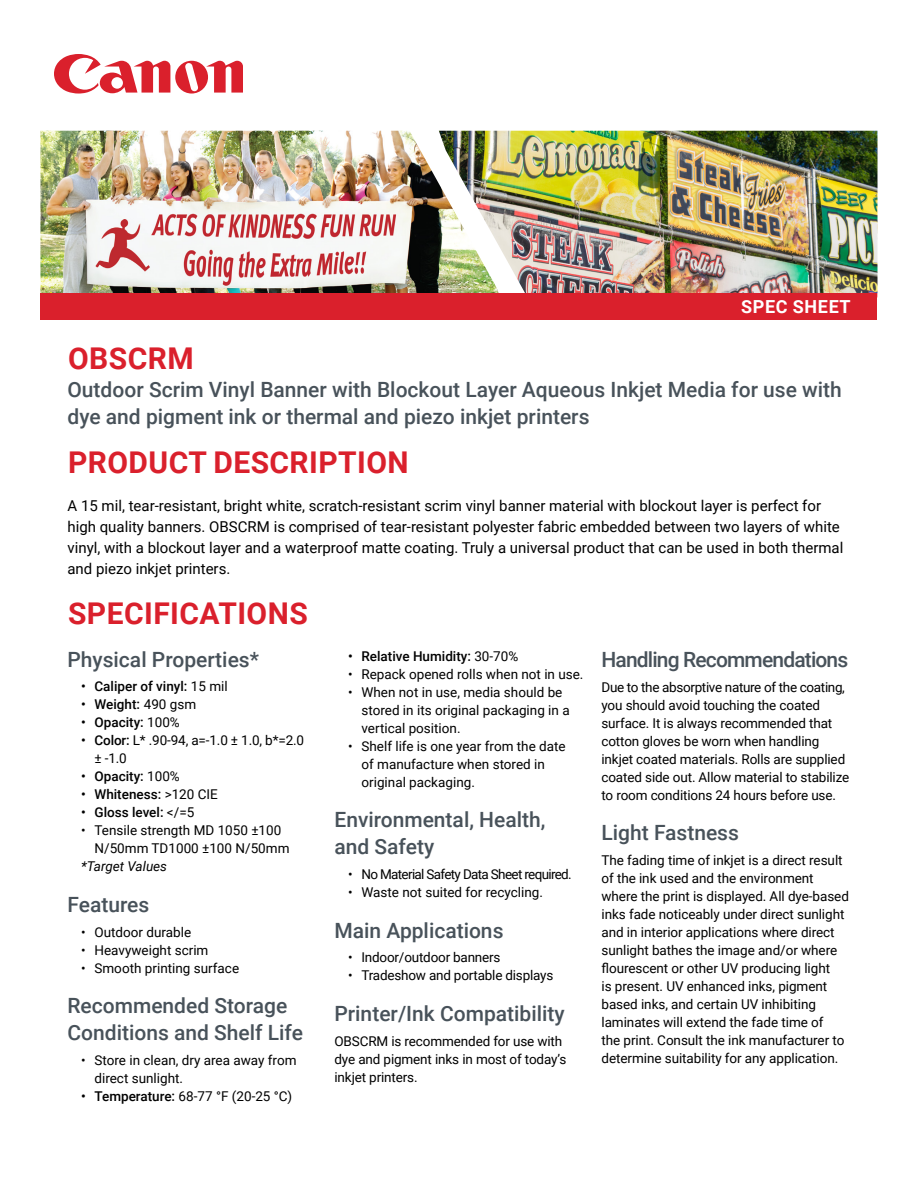
<style>
.page{position:relative;width:918px;height:1188px;background:#fff}
.page>*{position:absolute;margin:0;border:0;box-sizing:border-box;transform-origin:0 0}
._1st_Header{font:700 30px "Roboto";letter-spacing:.015em;color:#da202c}
._2nd_Header{font:500 21px/27px "Roboto";color:#48525a}
.Sub_Header{font:500 21px/27px "Roboto";color:#48525a}
._2nd_Header-2{font:500 21px "Roboto";letter-spacing:-.04em;color:#48525a}
.Red_Bar_Category_Call-out{font:700 18px "Roboto";letter-spacing:.035em;color:#fff}
.Body_Copy{font:15px/21px "Roboto";color:#000}
._2nd_Header-3{font:13.5px/18px "Roboto";letter-spacing:-.005em;color:#000}
._1st_Bullet{font:13.5px/18px "Roboto";color:#000}
._1st_Bullet-2{font:500 13.5px "Roboto";color:#000}
._1st_Bullet-3{font:13.5px "Roboto";letter-spacing:-.05em;color:#000}
._1st_Bullet-4{font:italic 13.5px "Roboto";color:#000}
.s1{font-weight:400}
.s2{font-weight:500}
</style>
<div class="page">
<img style="left:514px;top:131px;width:364px;height:162px">
<img style="left:40px;top:131px;width:474px;height:162px">
<div style="left:40px;top:293px;width:838px;height:27px;background:#da202c"></div>
<svg style="left:54px;top:54px;width:189px;height:40px"></svg>
<h1 class="_1st_Header" style="left:68px;top:337px;width:127px">OBSCRM</h1>
<p class="Red_Bar_Category_Call-out" style="left:741px;top:294px;width:111px">SPEC SHEET</p>
<h2 class="Sub_Header" style="left:68px;top:375px;width:776px">Outdoor Scrim Vinyl Banner with Blockout Layer Aqueous Inkjet Media for use with dye and pigment ink or thermal and piezo inkjet printers</h2>
<h1 class="_1st_Header" style="left:68px;top:441px;width:342px">PRODUCT DESCRIPTION</h1>
<p class="Body_Copy" style="left:68px;top:495px;width:777px">A 15 mil, tear-resistant, bright white, scratch-resistant scrim vinyl banner material with blockout layer is perfect for high quality banners. OBSCRM is comprised of tear-resistant polyester fabric embedded between two layers of white vinyl, with a blockout layer and a waterproof matte coating. Truly a universal product that can be used in both thermal and piezo inkjet printers.</p>
<h1 class="_1st_Header" style="left:68px;top:592px;width:241px">SPECIFICATIONS</h1>
<h2 class="_2nd_Header" style="left:68px;top:645px;width:193px">Physical Properties*</h2>
<p class="_1st_Bullet-2" style="left:81px;top:677px;width:148px">• Caliper of vinyl: <span class="s1">15 mil</span></p>
<p class="_1st_Bullet-2" style="left:81px;top:695px;width:117px">• Weight: <span class="s1">490 gsm</span></p>
<p class="_1st_Bullet-2" style="left:81px;top:713px;width:100px">• Opacity: <span class="s1">100%</span></p>
<p class="_1st_Bullet" style="left:94px;top:731px;width:211px;text-indent:-14px"><span class="s2">• Color:</span> L* .90-94, a=-1.0 ± 1.0, b*=2.0 ± -1.0</p>
<p class="_1st_Bullet-2" style="left:81px;top:767px;width:100px">• Opacity: <span class="s1">100%</span></p>
<p class="_1st_Bullet-2" style="left:81px;top:785px;width:138px">• Whiteness: <span class="s1">&gt;120 CIE</span></p>
<p class="_1st_Bullet-2" style="left:81px;top:803px;width:115px">• Gloss level: <span class="s1">&lt;/=5</span></p>
<p class="_1st_Bullet" style="left:94px;top:821px;width:197px;text-indent:-14px">• Tensile strength MD 1050 ±100<br>N/50mm TD1000 ±100 N/50mm</p>
<p class="_1st_Bullet-4" style="left:81px;top:857px;width:88px">*Target Values</p>
<h2 class="_2nd_Header" style="left:68px;top:890px;width:83px">Features</h2>
<p class="_1st_Bullet" style="left:81px;top:922px;width:112px">• Outdoor durable</p>
<p class="_1st_Bullet" style="left:81px;top:940px;width:129px">• Heavyweight scrim</p>
<p class="_1st_Bullet" style="left:81px;top:958px;width:160px">• Smooth printing surface</p>
<h2 class="_2nd_Header" style="left:68px;top:991px;width:237px">Recommended Storage<br>Conditions and Shelf Life</h2>
<p class="_1st_Bullet" style="left:94px;top:1051px;width:204px;text-indent:-14px">• Store in clean, dry area away from direct sunlight.</p>
<p class="_1st_Bullet" style="left:81px;top:1087px;width:213px"><span class="s2">• Temperature:</span> 68-77 °F (20-25 °C)</p>
<p class="_1st_Bullet-2" style="left:348px;top:647px;width:172px">• Relative Humidity: <span class="s1">30-70%</span></p>
<p class="_1st_Bullet" style="left:348px;top:665px;width:237px">• Repack opened rolls when not in use.</p>
<p class="_1st_Bullet" style="left:362px;top:683px;width:210px;text-indent:-14px">• When not in use, media should be stored in its original packaging in a vertical position.</p>
<p class="_1st_Bullet" style="left:362px;top:737px;width:206px;text-indent:-14px">• Shelf life is one year from the date of manufacture when stored in original packaging.</p>
<h2 class="_2nd_Header" style="left:334px;top:806px;width:212px">Environmental, Health, and Safety</h2>
<p class="_1st_Bullet-3" style="left:348px;top:865px;width:225px">• No Material Safety Data Sheet required.</p>
<p class="_1st_Bullet" style="left:348px;top:883px;width:197px">• Waste not suited for recycling.</p>
<h2 class="_2nd_Header" style="left:334px;top:916px;width:171px">Main Applications</h2>
<p class="_1st_Bullet" style="left:348px;top:948px;width:154px">• Indoor/outdoor banners</p>
<p class="_1st_Bullet" style="left:348px;top:966px;width:207px">• Tradeshow and portable displays</p>
<h2 class="_2nd_Header" style="left:334px;top:999px;width:232px">Printer/Ink Compatibility</h2>
<p class="_1st_Bullet" style="left:334px;top:1031px;width:233px">OBSCRM is recommended for use with dye and pigment inks in most of today’s inkjet printers.</p>
<h2 class="_2nd_Header-2" style="left:602px;top:645px;width:248px">Handling Recommendations</h2>
<h2 class="_2nd_Header-3" style="left:602px;top:677px;width:249px">Due to the absorptive nature of the coating, you should avoid touching the coated surface. It is always recommended that cotton gloves be worn when handling inkjet coated materials. Rolls are supplied coated side out. Allow material to stabilize to room conditions 24 hours before use.</h2>
<h2 class="_2nd_Header" style="left:602px;top:819px;width:139px">Light Fastness</h2>
<h2 class="_2nd_Header-3" style="left:602px;top:851px;width:249px">The fading time of inkjet is a direct result of the ink used and the environment where the print is displayed. All dye-based inks fade noticeably under direct sunlight and in interior applications where direct sunlight bathes the image and/or where flourescent or other UV producing light<br>is present. UV enhanced inks, pigment based inks, and certain UV inhibiting laminates will extend the fade time of<br>the print. Consult the ink manufacturer to determine suitability for any application.</h2>
</div>
